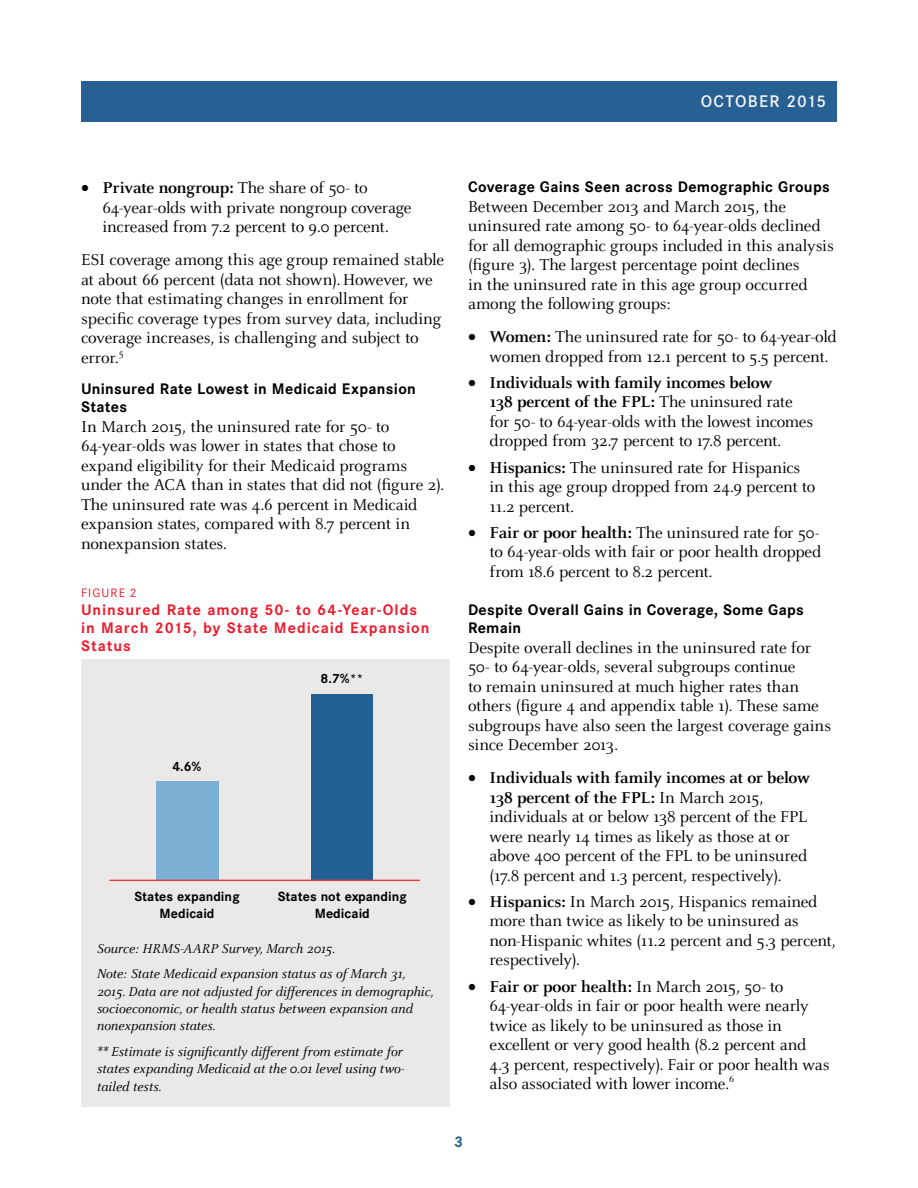
<style>
.page{position:relative;width:918px;height:1188px;background:#fff}
.page>*{position:absolute;margin:0;border:0;box-sizing:border-box;transform-origin:0 0}
.t1{font:17.25px/19.5px "Celeste Pro";letter-spacing:-.01em;color:#000}
.t2{font:500 16.5px "Corporate S";letter-spacing:.075em;color:#f6f6f7}
.t3{font:700 15px/18px "Corporate S";letter-spacing:.02em;color:#000}
.CaptionLine2{font:700 15px/18px "Corporate S";letter-spacing:.065em;color:#ed1c2e}
.t4{font:700 15px "Corporate S";color:#276092}
.TableSource{font:italic 14.25px/17.2px "Celeste Pro";letter-spacing:-.005em;color:#000}
.t5{font:700 13.05px/16.4px "Corporate S";letter-spacing:.005em;color:#000;text-align:center}
.t6{font:12px "Corporate S";letter-spacing:.09em;color:#ed1c2e}
.s1{font-weight:700}
</style>
<div class="page">
<div style="left:81px;top:81px;width:756px;height:41px;background:#276092"></div>
<div style="left:81px;top:660px;width:369px;height:447px;background:#eae9e8"></div>
<div style="left:156px;top:782px;width:62px;height:98px;background:#7bafd4"></div>
<div style="left:311px;top:694px;width:62px;height:186px;background:#226093"></div>
<hr style="left:110px;top:880px;width:310px;height:1px;background:#ef3745">
<p class="t2" style="left:701px;top:92px;width:127px">OCTOBER 2015</p>
<p class="t1" style="left:103px;top:178px;width:310px;text-indent:-22px">• <span class="s1">Private nongroup:</span> The share of 50- to<br>64‑year‑olds with private nongroup coverage increased from 7.2 percent to 9.0 percent.</p>
<p class="t1" style="left:81px;top:250px;width:365px">ESI coverage among this age group remained stable at about 66 percent (data not shown). However, we note that estimating changes in enrollment for specific coverage types from survey data, including coverage increases, is challenging and subject to error.<sup>5</sup></p>
<h3 class="t3" style="left:81px;top:381px;width:336px">Uninsured Rate Lowest in Medicaid Expansion<br>States</h3>
<p class="t1" style="left:81px;top:417px;width:365px">In March 2015, the uninsured rate for 50- to 64‑year‑olds was lower in states that chose to expand eligibility for their Medicaid programs under the ACA than in states that did not (figure 2).<br>The uninsured rate was 4.6 percent in Medicaid expansion states, compared with 8.7 percent in nonexpansion states.</p>
<p class="t6" style="left:81px;top:585px;width:57px">FIGURE 2</p>
<p class="CaptionLine2" style="left:81px;top:601px;width:350px">Uninsured Rate among 50- to 64-Year-Olds in March 2015, by State Medicaid Expansion<br>Status</p>
<p class="t5" style="left:172px;top:759px;width:31px">4.6%</p>
<p class="t5" style="left:321px;top:671px;width:44px">8.7%**</p>
<p class="t5" style="left:134px;top:889px;width:107px">States expanding<br>Medicaid</p>
<p class="t5" style="left:278px;top:889px;width:131px">States not expanding<br>Medicaid</p>
<p class="TableSource" style="left:97px;top:939px;width:240px">Source: HRMS-AARP Survey, March 2015.</p>
<p class="TableSource" style="left:97px;top:965px;width:338px">Note: State Medicaid expansion status as of March 31, 2015. Data are not adjusted for differences in demographic, socioeconomic, or health status between expansion and nonexpansion states.</p>
<p class="TableSource" style="left:97px;top:1043px;width:309px">** Estimate is significantly different from estimate for states expanding Medicaid at the 0.01 level using two&shy;tailed tests.</p>
<h3 class="t3" style="left:468px;top:178px;width:363px">Coverage Gains Seen across Demographic Groups</h3>
<p class="t1" style="left:468px;top:196px;width:367px">Between December 2013 and March 2015, the uninsured rate among 50- to 64-year-olds declined for all demographic groups included in this analysis (figure 3). The largest percentage point declines<br>in the uninsured rate in this age group occurred among the following groups:</p>
<p class="t1" style="left:490px;top:327px;width:349px;text-indent:-22px">• <span class="s1">Women:</span> The uninsured rate for 50- to 64-year-old women dropped from 12.1 percent to 5.5 percent.</p>
<p class="t1" style="left:490px;top:373px;width:325px;text-indent:-22px">• <span class="s1">Individuals with family incomes below<br>138 percent of the FPL:</span> The uninsured rate for 50- to 64-year-olds with the lowest incomes dropped from 32.7 percent to 17.8 percent.</p>
<p class="t1" style="left:490px;top:457px;width:327px;text-indent:-22px">• <span class="s1">Hispanics:</span> The uninsured rate for Hispanics in this age group dropped from 24.9 percent to<br>11.2 percent.</p>
<p class="t1" style="left:490px;top:523px;width:333px;text-indent:-22px">• <span class="s1">Fair or poor health:</span> The uninsured rate for 50- to 64-year-olds with fair or poor health dropped from 18.6 percent to 8.2 percent.</p>
<h3 class="t3" style="left:468px;top:601px;width:337px">Despite Overall Gains in Coverage, Some Gaps<br>Remain</h3>
<p class="t1" style="left:468px;top:637px;width:365px">Despite overall declines in the uninsured rate for 50- to 64-year-olds, several subgroups continue<br>to remain uninsured at much higher rates than others (figure 4 and appendix table 1). These same subgroups have also seen the largest coverage gains since December 2013.</p>
<p class="t1" style="left:490px;top:768px;width:322px;text-indent:-22px">• <span class="s1">Individuals with family incomes at or below 138 percent of the FPL:</span> In March 2015, individuals at or below 138 percent of the FPL were nearly 14 times as likely as those at or above 400 percent of the FPL to be uninsured (17.8 percent and 1.3 percent, respectively).</p>
<p class="t1" style="left:490px;top:892px;width:347px;text-indent:-22px">• <span class="s1">Hispanics:</span> In March 2015, Hispanics remained more than twice as likely to be uninsured as non-Hispanic whites (11.2 percent and 5.3 percent, respectively).</p>
<p class="t1" style="left:490px;top:976px;width:341px;text-indent:-22px">• <span class="s1">Fair or poor health:</span> In March 2015, 50- to 64-year-olds in fair or poor health were nearly twice as likely to be uninsured as those in excellent or very good health (8.2 percent and 4.3 percent, respectively). Fair or poor health was also associated with lower income.<sup>6</sup></p>
<p class="t4" style="left:454px;top:1133px;width:11px">3</p>
</div>
